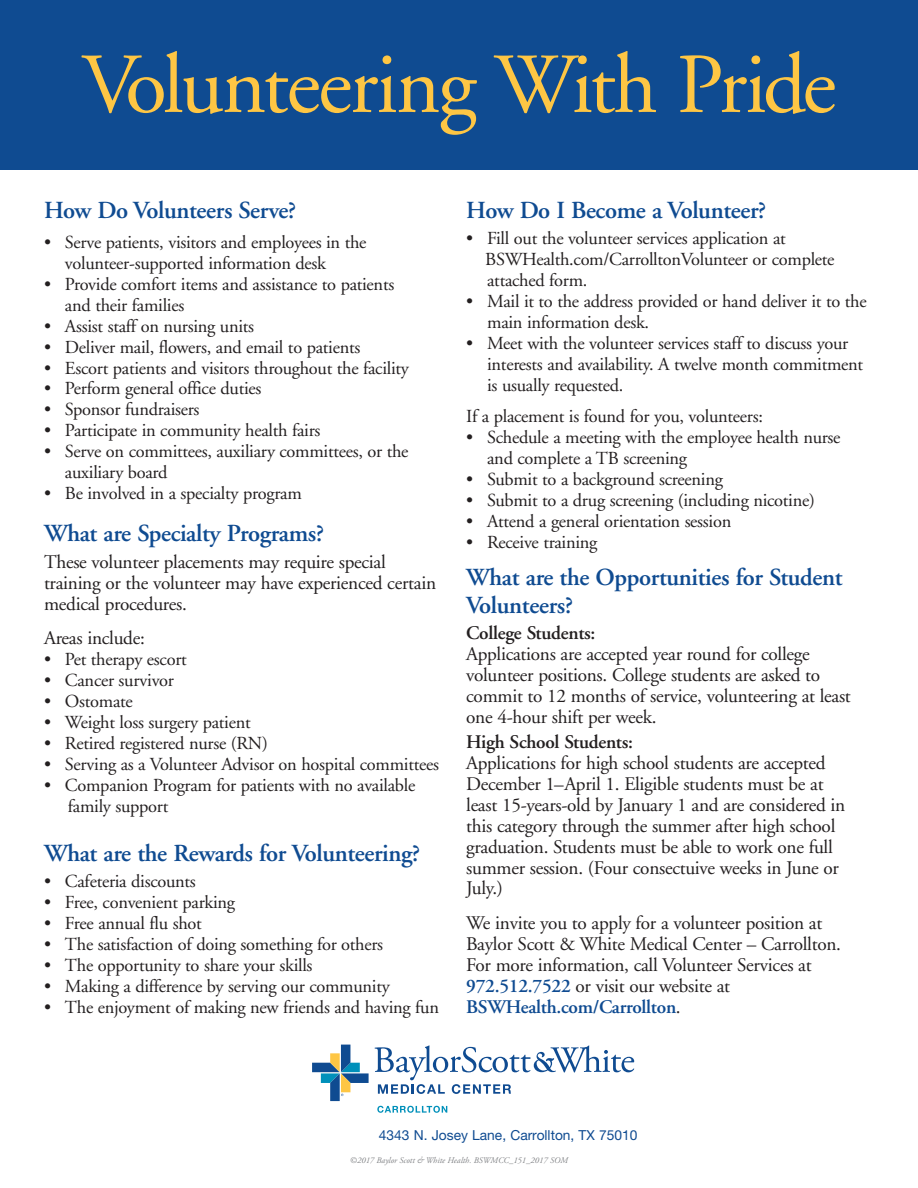
<style>
.page{position:relative;width:918px;height:1188px;background:#fff}
.page>*{position:absolute;margin:0;border:0;box-sizing:border-box;transform-origin:0 0}
.t1{font:85.2px "Adobe Garamond";letter-spacing:-.035em;color:#fec644}
.Subhead_1{font:600 24.45px/27.9px "Adobe Garamond";letter-spacing:-.015em;color:#0f4b91}
.Body_Text{font:19.2px/21px "Adobe Garamond";letter-spacing:-.015em;color:#231f20}
.Body_Text-2{font:600 19.2px "Adobe Garamond";letter-spacing:-.015em;color:#231f20}
.Bullet_text{font:18.3px/21px "Adobe Garamond";letter-spacing:-.015em;color:#231f20}
.Body_Text-3{font:13.8px "Helvetica Neue LT Std";color:#0f4b91}
.Body_Text-4{font:italic 8.55px "Adobe Garamond Pro";color:#808285}
.s1{font-family:"Adobe Garamond Pro";font-weight:600;color:#0f4b91}
</style>
<div class="page">
<div style="left:0;top:0;width:918px;height:170px;background:#0f4b91"></div>
<svg style="left:375px;top:1045px;width:259px;height:49px"></svg>
<svg style="left:377px;top:1106px;width:70px;height:7px"></svg>
<svg style="left:312px;top:1045px;width:57px;height:56px"></svg>
<p class="t1" style="left:82px;top:39px;width:756px">Volunteering With Pride</p>
<p class="Subhead_1" style="left:44px;top:197px;width:254px">How Do Volunteers Serve?</p>
<p class="Bullet_text" style="left:65px;top:232px;width:303px;text-indent:-21px">• Serve patients, visitors and employees in the volunteer-supported information desk</p>
<p class="Bullet_text" style="left:44px;top:274px;width:352px">• Provide comfort items and assistance to patients</p>
<p class="Bullet_text" style="left:65px;top:295px;width:121px">and their families</p>
<p class="Bullet_text" style="left:44px;top:316px;width:212px">• Assist staff on nursing units</p>
<p class="Bullet_text" style="left:44px;top:337px;width:318px">• Deliver mail, flowers, and email to patients</p>
<p class="Bullet_text" style="left:44px;top:358px;width:366px">• Escort patients and visitors throughout the facility</p>
<p class="Bullet_text" style="left:44px;top:379px;width:219px">• Perform general office duties</p>
<p class="Bullet_text" style="left:44px;top:400px;width:157px">• Sponsor fundraisers</p>
<p class="Bullet_text" style="left:44px;top:421px;width:278px">• Participate in community health fairs</p>
<p class="Bullet_text" style="left:65px;top:442px;width:345px;text-indent:-21px">• Serve on committees, auxiliary committees, or the auxiliary board</p>
<p class="Bullet_text" style="left:44px;top:484px;width:259px">• Be involved in a specialty program</p>
<p class="Subhead_1" style="left:44px;top:520px;width:282px">What are Specialty Programs?</p>
<p class="Body_Text" style="left:44px;top:551px;width:394px">These volunteer placements may require special training or the volunteer may have experienced certain medical procedures.</p>
<p class="Body_Text" style="left:44px;top:628px;width:102px">Areas include:</p>
<p class="Bullet_text" style="left:44px;top:650px;width:144px">• Pet therapy escort</p>
<p class="Bullet_text" style="left:44px;top:671px;width:131px">• Cancer survivor</p>
<p class="Bullet_text" style="left:44px;top:692px;width:90px">• Ostomate</p>
<p class="Bullet_text" style="left:44px;top:713px;width:208px">• Weight loss surgery patient</p>
<p class="Bullet_text" style="left:44px;top:734px;width:225px">• Retired registered nurse (RN)</p>
<p class="Bullet_text" style="left:44px;top:755px;width:396px">• Serving as a Volunteer Advisor on hospital committees</p>
<p class="Bullet_text" style="left:44px;top:776px;width:373px">• Companion Program for patients with no available</p>
<p class="Bullet_text" style="left:68px;top:796px;width:102px">family support</p>
<p class="Subhead_1" style="left:44px;top:840px;width:378px">What are the Rewards for Volunteering?</p>
<p class="Bullet_text" style="left:44px;top:872px;width:153px">• Cafeteria discounts</p>
<p class="Bullet_text" style="left:44px;top:893px;width:192px">• Free, convenient parking</p>
<p class="Bullet_text" style="left:44px;top:914px;width:159px">• Free annual flu shot</p>
<p class="Bullet_text" style="left:44px;top:935px;width:341px">• The satisfaction of doing something for others</p>
<p class="Bullet_text" style="left:44px;top:956px;width:270px">• The opportunity to share your skills</p>
<p class="Bullet_text" style="left:44px;top:977px;width:347px">• Making a difference by serving our community</p>
<p class="Bullet_text" style="left:44px;top:998px;width:397px">• The enjoyment of making new friends and having fun</p>
<p class="Subhead_1" style="left:466px;top:197px;width:302px">How Do I Become a Volunteer?</p>
<p class="Bullet_text" style="left:466px;top:228px;width:321px">• Fill out the volunteer services application at</p>
<p class="Bullet_text" style="left:485px;top:249px;width:351px">BSWHealth.com/CarrolltonVolunteer or complete attached form.</p>
<p class="Bullet_text" style="left:487px;top:291px;width:381px;text-indent:-21px">• Mail it to the address provided or hand deliver it to the main information desk.</p>
<p class="Bullet_text" style="left:487px;top:333px;width:378px;text-indent:-21px">• Meet with the volunteer services staff to discuss your interests and availability. A twelve month commitment is usually requested.</p>
<p class="Bullet_text" style="left:466px;top:407px;width:298px">If a placement is found for you, volunteers:</p>
<p class="Bullet_text" style="left:487px;top:428px;width:355px;text-indent:-21px">• Schedule a meeting with the employee health nurse and complete a TB screening</p>
<p class="Bullet_text" style="left:466px;top:470px;width:258px">• Submit to a background screening</p>
<p class="Bullet_text" style="left:466px;top:491px;width:350px">• Submit to a drug screening (including nicotine)</p>
<p class="Bullet_text" style="left:466px;top:512px;width:267px">• Attend a general orientation session</p>
<p class="Bullet_text" style="left:466px;top:533px;width:133px">• Receive training</p>
<p class="Subhead_1" style="left:466px;top:564px;width:378px">What are the Opportunities for Student<br>Volunteers?</p>
<p class="Body_Text-2" style="left:466px;top:623px;width:131px">College Students:</p>
<p class="Body_Text" style="left:466px;top:644px;width:386px">Applications are accepted year round for college volunteer positions. College students are asked to commit to 12 months of service, volunteering at least one 4-hour shift per week.</p>
<p class="Body_Text-2" style="left:466px;top:731px;width:168px">High School Students:</p>
<p class="Body_Text" style="left:466px;top:753px;width:381px">Applications for high school students are accepted December 1–April 1. Eligible students must be at least 15-years-old by January 1 and are considered in this category through the summer after high school graduation. Students must be able to work one full summer session. (Four consectuive weeks in June or July.)</p>
<p class="Body_Text" style="left:466px;top:913px;width:376px">We invite you to apply for a volunteer position at Baylor Scott &amp; White Medical Center – Carrollton.<br>For more information, call Volunteer Services at <span class="s1">972.512.7522</span> or visit our website at <span class="s1">BSWHealth.com/Carrollton</span>.</p>
<p class="Body_Text-3" style="left:379px;top:1126px;width:260px">4343 N. Josey Lane, Carrollton, TX 75010</p>
<p class="Body_Text-4" style="left:350px;top:1155px;width:220px">©2017 Baylor Scott &amp; White Health. BSWMCC_151_2017 SOM</p>
</div>
